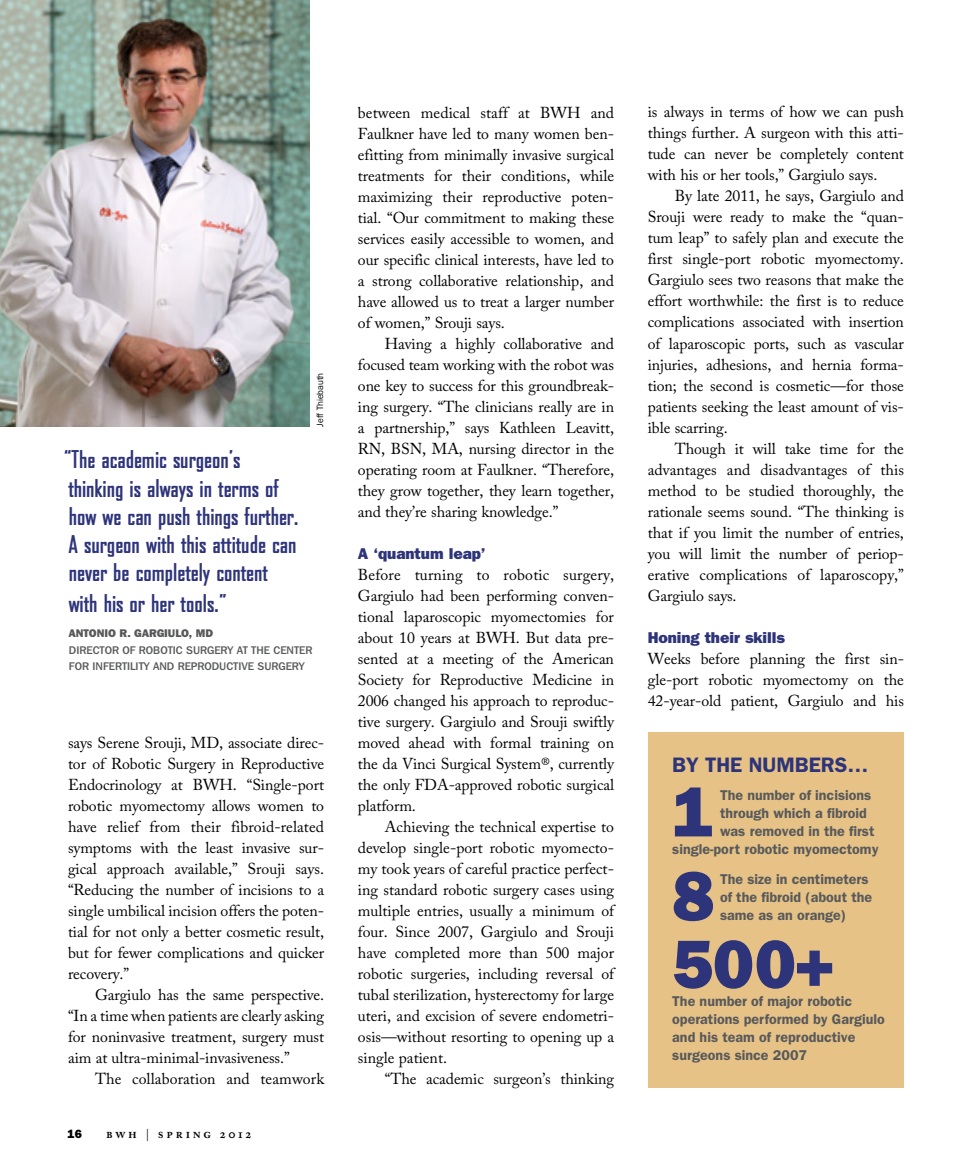
<style>
.page{position:relative;width:972px;height:1165px;background:#fff}
.page>*{position:absolute;margin:0;border:0;box-sizing:border-box;transform-origin:0 0}
.t1{font:800 70.2px "Franklin Gothic";color:#2e347a}
.t2{font:800 68.7px "Franklin Gothic";color:#2e347a}
.t3{font:700 23.4px/28.2px "Bureau Agency";color:#2e347a}
.t4{font:600 21px "Franklin Gothic";color:#2e347a}
.t5{font:15.75px/21px "Adobe Caslon Pro";letter-spacing:-.005em;color:#000;text-align:justify}
.t6{font:800 15.75px "Franklin Gothic";letter-spacing:-.005em;color:#2e347a}
.t7{font:600 14.25px/18px "Franklin Gothic";color:#58595b}
.t8{font:600 13.5px "Adobe Caslon Exp";letter-spacing:.2em;color:#000}
.t9{font:800 12px "Franklin Gothic";color:#000}
.t10{font:500 11.1px/16.5px "Franklin Gothic IT Cby BT";color:#58595b}
.t11{font:800 11.1px "Franklin Gothic IT Cby BT";color:#58595b}
.t12{font:9px "Franklin Gothic IT Cby BT";color:#000}
.s1{font-family:"Adobe Caslon Pro";font-weight:400;font-size:12px}
</style>
<div class="page">
<div style="left:648px;top:732px;width:256px;height:355px;background:#e6c286"></div>
<img style="left:0;top:0;width:309px;height:426px">
<p class="t12" style="left:314px;top:426px;width:55px;rotate:-90deg">Jeff Thiebauth</p>
<h3 class="t3" style="left:64px;top:446px;width:237px">“The academic surgeon’s thinking is always in terms of how we can push things further.<br>A surgeon with this attitude can never be completely content</h3>
<h3 class="t3" style="left:69px;top:589px;width:160px">with his or her tools.”</h3>
<p class="t11" style="left:69px;top:626px;width:146px">ANTONIO R. GARGIULO, MD</p>
<p class="t10" style="left:69px;top:641px;width:245px">DIRECTOR OF ROBOTIC SURGERY AT THE CENTER<br>FOR INFERTILITY AND REPRODUCTIVE SURGERY</p>
<p class="t5" style="left:68px;top:732px;width:258px">says Serene Srouji, MD, associate direc&shy;tor of Robotic Surgery in Reproductive Endocrinology at BWH. “Single-port robotic myomectomy allows women to have relief from their fibroid-related symptoms with the least invasive sur&shy;gical approach available,” Srouji says. “Reducing the number of incisions to a single umbilical incision offers the poten&shy;tial for not only a better cosmetic result, but for fewer complications and quicker recovery.”</p>
<p class="t5" style="left:68px;top:984px;width:258px;text-indent:27px">Gargiulo has the same perspective. “In a time when patients are clearly asking for noninvasive treatment, surgery must aim at ultra-minimal-invasiveness.”</p>
<p class="t5" style="left:95px;top:1068px;width:231px">The collaboration and teamwork</p>
<p class="t9" style="left:68px;top:1126px;width:16px">16</p>
<p class="t8" style="left:106px;top:1127px;width:147px">bwh <span class="s1">|</span> spring 2012</p>
<p class="t5" style="left:358px;top:102px;width:258px">between medical staff at BWH and Faulkner have led to many women ben&shy;efitting from minimally invasive surgical treatments for their conditions, while maximizing their reproductive poten&shy;tial. “Our commitment to making these services easily accessible to women, and our specific clinical interests, have led to a strong collaborative relationship, and have allowed us to treat a larger number of women,” Srouji says.</p>
<p class="t5" style="left:358px;top:333px;width:258px;text-indent:27px">Having a highly collaborative and focused team working with the robot was one key to success for this groundbreak&shy;ing surgery. “The clinicians really are in a partnership,” says Kathleen Leavitt, RN, BSN, MA, nursing director in the operating room at Faulkner. “Therefore, they grow together, they learn together, and they’re sharing knowledge.”</p>
<p class="t6" style="left:358px;top:544px;width:129px">A ‘quantum leap’</p>
<p class="t5" style="left:358px;top:564px;width:258px">Before turning to robotic surgery, Gargiulo had been performing conven&shy;tional laparoscopic myomectomies for about 10 years at BWH. But data pre&shy;sented at a meeting of the American Society for Reproductive Medicine in 2006 changed his approach to reproduc&shy;tive surgery. Gargiulo and Srouji swiftly moved ahead with formal training on the da Vinci Surgical System®, currently the only FDA-approved robotic surgical platform.</p>
<p class="t5" style="left:358px;top:815px;width:258px;text-indent:27px">Achieving the technical expertise to develop single-port robotic myomecto&shy;my took years of careful practice perfect&shy;ing standard robotic surgery cases using multiple entries, usually a minimum of four. Since 2007, Gargiulo and Srouji have completed more than 500 major robotic surgeries, including reversal of tubal sterilization, hysterectomy for large uteri, and excision of severe endometri&shy;osis—without resorting to opening up a single patient.</p>
<p class="t5" style="left:385px;top:1067px;width:231px">“The academic surgeon’s thinking</p>
<p class="t5" style="left:648px;top:101px;width:258px">is always in terms of how we can push things further. A surgeon with this atti&shy;tude can never be completely content with his or her tools,” Gargiulo says.</p>
<p class="t5" style="left:648px;top:185px;width:258px;text-indent:27px">By late 2011, he says, Gargiulo and Srouji were ready to make the “quan&shy;tum leap” to safely plan and execute the first single-port robotic myomectomy.<br>Gargiulo sees two reasons that make the effort worthwhile: the first is to reduce complications associated with insertion of laparoscopic ports, such as vascular injuries, adhesions, and hernia forma&shy;tion; the second is cosmetic—for those patients seeking the least amount of vis&shy;ible scarring.</p>
<p class="t5" style="left:648px;top:437px;width:258px;text-indent:27px">Though it will take time for the advantages and disadvantages of this method to be studied thoroughly, the rationale seems sound. “The thinking is that if you limit the number of entries, you will limit the number of periop&shy;erative complications of laparoscopy,” Gargiulo says.</p>
<p class="t6" style="left:648px;top:628px;width:139px">Honing their skills</p>
<p class="t5" style="left:648px;top:647px;width:258px">Weeks before planning the first sin&shy;gle-port robotic myomectomy on the 42-year-old patient, Gargiulo and his</p>
<h3 class="t4" style="left:672px;top:752px;width:198px">By the numbers…</h3>
<h1 class="t1" style="left:672px;top:771px;width:44px">1</h1>
<p class="t7" style="left:720px;top:786px;width:153px">The number of incisions</p>
<p class="t7" style="left:720px;top:804px;width:148px">through which a fibroid</p>
<p class="t7" style="left:720px;top:822px;width:156px">was removed in the first</p>
<p class="t7" style="left:672px;top:840px;width:208px">single-port robotic myomectomy</p>
<h1 class="t1" style="left:672px;top:855px;width:44px">8</h1>
<p class="t7" style="left:720px;top:870px;width:154px">The size in centimeters of the fibroid (about the same as an orange)</p>
<h2 class="t2" style="left:672px;top:923px;width:164px">500+</h2>
<p class="t7" style="left:672px;top:991px;width:214px">The number of major robotic operations performed by Gargiulo and his team of reproductive surgeons since 2007</p>
</div>
